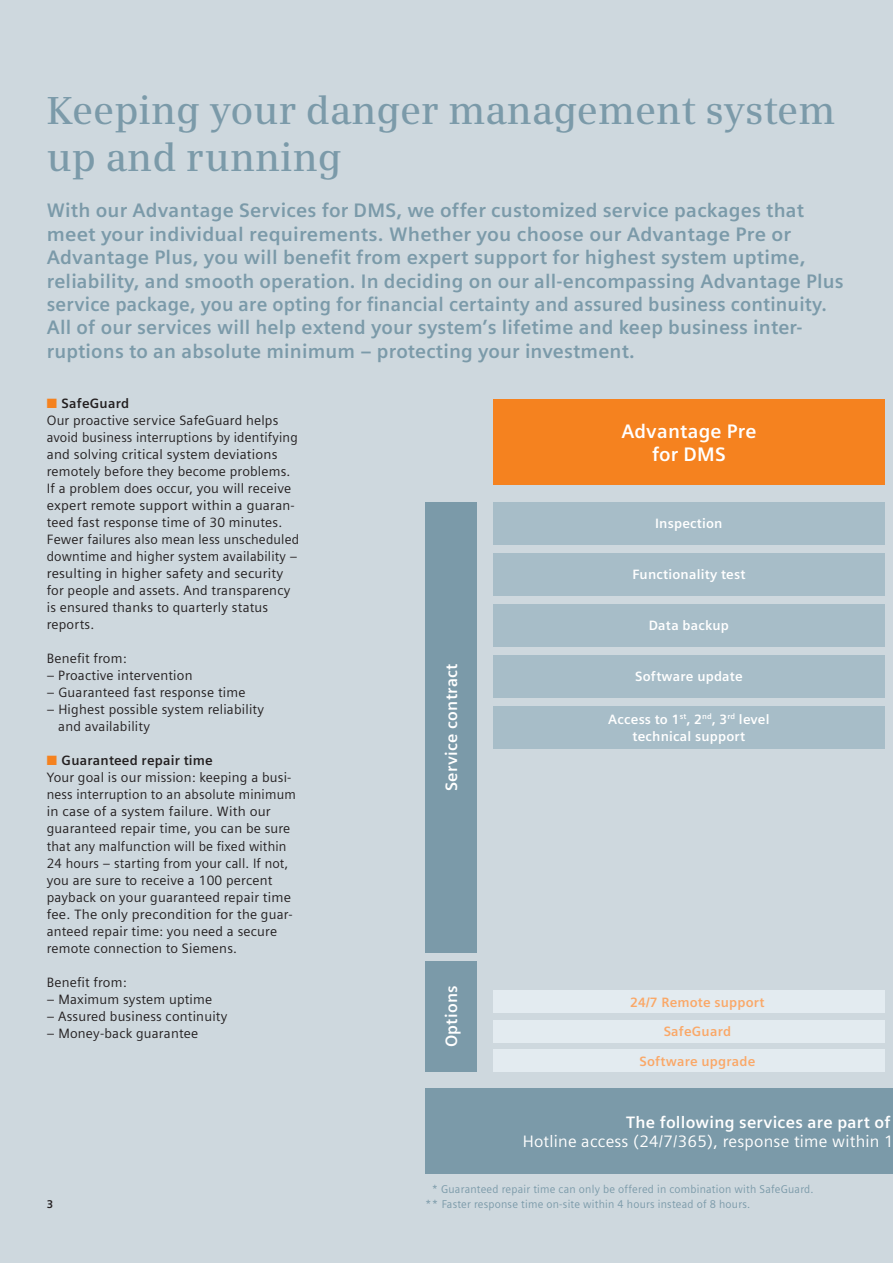
<style>
.page{position:relative;width:893px;height:1263px;background:#ced8de}
.page>*{position:absolute;margin:0;border:0;box-sizing:border-box;transform-origin:0 0}
.t1{font:600 39px/46.8px "Siemens Serif OT";color:#7b9aa9}
.t2{font:700 19.5px/23.4px "Siemens Sans OT";letter-spacing:.01em;color:#7b9aa9}
.t3{font:700 19.5px/23.4px "Siemens Sans OT";letter-spacing:.01em;color:#fff;text-align:center}
.t4{font:700 16.5px "Siemens Sans OT";letter-spacing:.015em;color:#fff}
.t5{font:16.5px "Siemens Sans OT";letter-spacing:.015em;color:#fff}
.t6{font:13.5px/17px "Siemens Sans OT";letter-spacing:.015em;color:#231f20}
.t7{font:700 13.5px/17px "Siemens Sans OT";letter-spacing:.015em;color:#fff;text-align:center}
.t8{font:700 13.5px/29.4px "Siemens Sans OT";letter-spacing:.015em;color:#faa868;text-align:center}
.t9{font:11.25px/14.9px "Siemens Sans OT";letter-spacing:.02em;color:#7b9aa9;scale:.96 1}
.t10{font:700 11.25px "Siemens Sans OT";color:#231f20}
.s1{color:#f5821f}
.s2{font-weight:700}
</style>
<div class="page">
<div style="left:425px;top:1089px;width:468px;height:85px;background:#7b9aa9"></div>
<div style="left:425px;top:502px;width:51px;height:450px;background:#7b9aa9"></div>
<div style="left:425px;top:961px;width:51px;height:110px;background:#7b9aa9"></div>
<div style="left:493px;top:400px;width:391px;height:85px;background:#f5821f"></div>
<div style="left:493px;top:706px;width:391px;height:42px;background:#a7bdc8"></div>
<div style="left:493px;top:655px;width:391px;height:42px;background:#a7bdc8"></div>
<div style="left:493px;top:604px;width:391px;height:42px;background:#a7bdc8"></div>
<div style="left:493px;top:553px;width:391px;height:42px;background:#a7bdc8"></div>
<div style="left:493px;top:502px;width:391px;height:42px;background:#a7bdc8"></div>
<div style="left:493px;top:990px;width:391px;height:23px;background:#e3ebf0"></div>
<div style="left:493px;top:1020px;width:391px;height:22px;background:#e3ebf0"></div>
<div style="left:493px;top:1049px;width:391px;height:22px;background:#e3ebf0"></div>
<h1 class="t1" style="left:47px;top:90px;width:790px">Keeping your danger management system up and running</h1>
<p class="t2" style="left:47px;top:201px;width:798px">With our Advantage Services for DMS, we offer customized service packages that meet your individual requirements. Whether you choose our Advantage Pre or Advantage Plus, you will benefit from expert support for highest system uptime, reliability, and smooth operation. In deciding on our all-encompassing Advantage Plus service package, you are opting for financial certainty and assured business continuity.<br>All of our services will help extend your system’s lifetime and keep business inter&shy;ruptions to an absolute minimum – protecting your investment.</p>
<p class="t6" style="left:47px;top:396px;width:254px"><span class="s1">■</span> <span class="s2">SafeGuard<br></span>Our proactive service SafeGuard helps avoid business interruptions by identifying and solving critical system deviations remotely before they become problems.<br>If a problem does occur, you will receive expert remote support within a guaran&shy;teed fast response time of 30 minutes.<br>Fewer failures also mean less unscheduled downtime and higher system availability – resulting in higher safety and security for people and assets. And transparency is ensured thanks to quarterly status reports.</p>
<p class="t6" style="left:47px;top:651px;width:81px">Benefit from:</p>
<p class="t6" style="left:47px;top:668px;width:147px">– Proactive intervention</p>
<p class="t6" style="left:47px;top:685px;width:200px">– Guaranteed fast response time</p>
<p class="t6" style="left:58px;top:702px;width:207px;text-indent:-12px">– Highest possible system reliability and availability</p>
<p class="t6" style="left:47px;top:753px;width:251px"><span class="s1">■</span> <span class="s2">Guaranteed repair time<br></span>Your goal is our mission: keeping a busi&shy;ness interruption to an absolute minimum in case of a system failure. With our guaranteed repair time, you can be sure that any malfunction will be fixed within 24 hours – starting from your call. If not, you are sure to receive a 100 percent payback on your guaranteed repair time fee. The only precondition for the guar&shy;anteed repair time: you need a secure remote connection to Siemens.</p>
<p class="t6" style="left:47px;top:975px;width:81px">Benefit from:</p>
<p class="t6" style="left:47px;top:992px;width:167px">– Maximum system uptime</p>
<p class="t6" style="left:47px;top:1009px;width:182px">– Assured business continuity</p>
<p class="t6" style="left:47px;top:1026px;width:153px">– Money-back guarantee</p>
<p class="t10" style="left:47px;top:1199px;width:8px">3</p>
<h2 class="t3" style="left:621px;top:421px;width:137px">Advantage Pre for DMS</h2>
<p class="t7" style="left:655px;top:516px;width:69px">Inspection</p>
<p class="t7" style="left:632px;top:567px;width:114px">Functionality test</p>
<p class="t4" style="left:445px;top:791px;width:129px;rotate:-90deg">Service contract</p>
<p class="t7" style="left:649px;top:618px;width:82px">Data backup</p>
<p class="t7" style="left:635px;top:669px;width:109px">Software update</p>
<p class="t7" style="left:608px;top:712px;width:163px">Access to 1<sup>st</sup>, 2<sup>nd</sup>, 3<sup>rd</sup> level technical support</p>
<p class="t4" style="left:445px;top:1047px;width:63px;rotate:-90deg">Options</p>
<p class="t8" style="left:630px;top:989px;width:136px">24/7 Remote support<br>SafeGuard<br>Software upgrade</p>
<p class="t4" style="left:626px;top:1115px;width:266px">The following services are part of</p>
<p class="t5" style="left:523px;top:1135px;width:372px">Hotline access (24/7/365), response time within 1</p>
<p class="t9" style="left:425px;top:1182px;width:406px;text-indent:6px">* Guaranteed repair time can only be offered in combination with SafeGuard. ** Faster response time on-site within 4 hours instead of 8 hours.</p>
</div>
